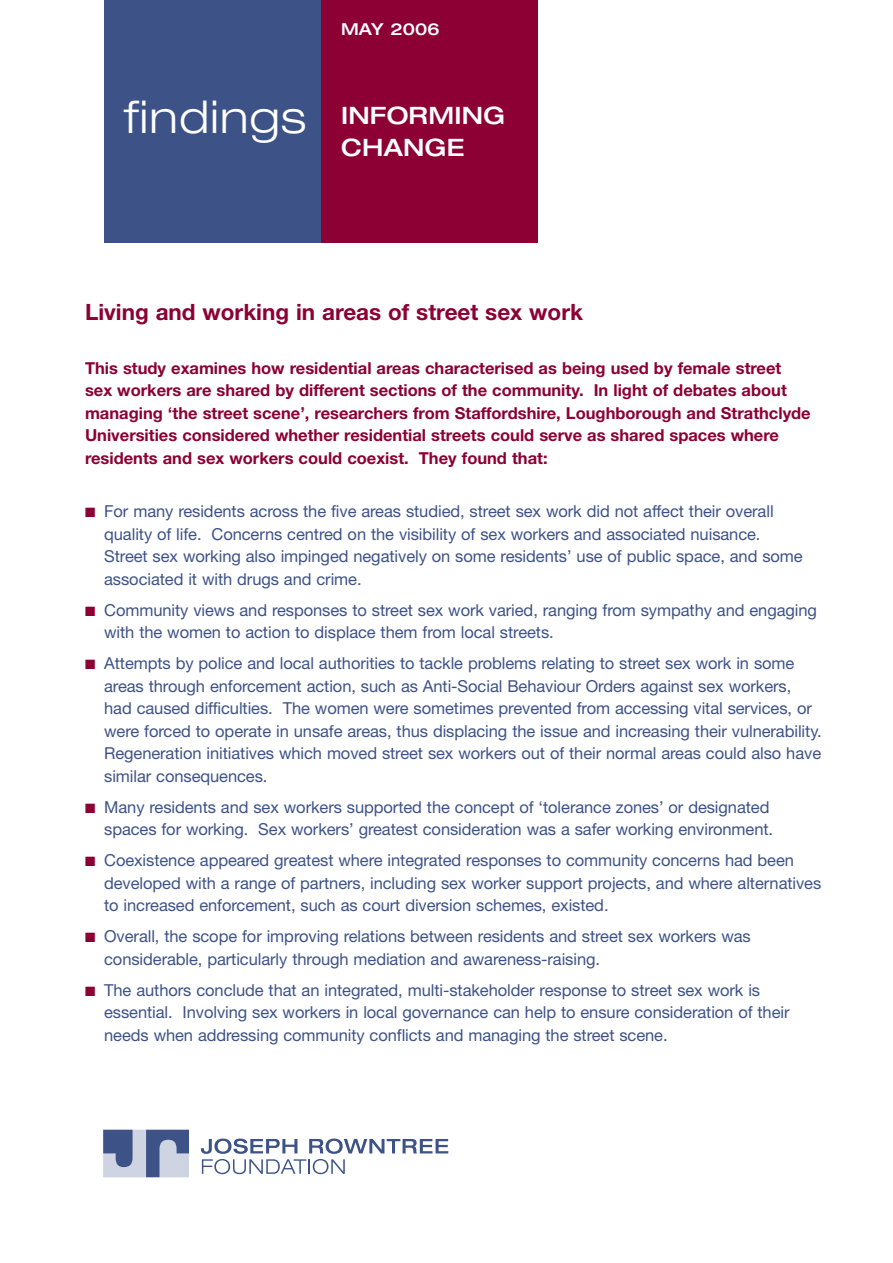
<style>
.page{position:relative;width:893px;height:1263px;background:#fff}
.page>*{position:absolute;margin:0;border:0;box-sizing:border-box;transform-origin:0 0}
.t1{font:300 expanded 45px "Helvetica Neue";letter-spacing:.03em;color:#fff}
.t2{font:500 expanded 24px/31.5px "Helvetica Neue";letter-spacing:.01em;color:#fff}
.t3{font:700 22.5px "Helvetica Neue";color:#8c0033}
.t4{font:16.5px/22.5px "Helvetica Neue";letter-spacing:-.005em;color:#3d5287}
.t5{font:700 16.5px/22.5px "Helvetica Neue";color:#8c0033}
.t6{font:500 expanded 16.5px "Helvetica Neue";letter-spacing:.01em;color:#fff}
.s1{color:#8c0033}
</style>
<div class="page">
<div style="left:104px;top:0;width:217px;height:242px;background:#3d5287"></div>
<div style="left:321px;top:0;width:217px;height:242px;background:#8c0033"></div>
<svg style="left:201px;top:1138px;width:247px;height:36px"></svg>
<svg style="left:103px;top:1130px;width:86px;height:47px;background:#8693b4"></svg>
<p class="t6" style="left:341px;top:19px;width:100px">MAY 2006</p>
<p class="t1" style="left:124px;top:90px;width:183px">findings</p>
<p class="t2" style="left:341px;top:100px;width:166px">INFORMING<br>CHANGE</p>
<p class="t3" style="left:85px;top:298px;width:499px">Living and working in areas of street sex work</p>
<p class="t5" style="left:85px;top:356px;width:727px">This study examines how residential areas characterised as being used by female street sex workers are shared by different sections of the community. In light of debates about managing ‘the street scene’, researchers from Staffordshire, Loughborough and Strathclyde Universities considered whether residential streets could serve as shared spaces where residents and sex workers could coexist. They found that:</p>
<p class="t4" style="left:104px;top:500px;width:700px;text-indent:-19px"><span class="s1">■</span> For many residents across the five areas studied, street sex work did not affect their overall quality of life. Concerns centred on the visibility of sex workers and associated nuisance.<br>Street sex working also impinged negatively on some residents’ use of public space, and some associated it with drugs and crime.</p>
<p class="t4" style="left:104px;top:598px;width:714px;text-indent:-19px"><span class="s1">■</span> Community views and responses to street sex work varied, ranging from sympathy and engaging with the women to action to displace them from local streets.</p>
<p class="t4" style="left:104px;top:652px;width:719px;text-indent:-19px"><span class="s1">■</span> Attempts by police and local authorities to tackle problems relating to street sex work in some areas through enforcement action, such as Anti-Social Behaviour Orders against sex workers, had caused difficulties. The women were sometimes prevented from accessing vital services, or were forced to operate in unsafe areas, thus displacing the issue and increasing their vulnerability.<br>Regeneration initiatives which moved street sex workers out of their normal areas could also have similar consequences.</p>
<p class="t4" style="left:85px;top:795px;width:690px;text-align:right"><span class="s1">■</span> Many residents and sex workers supported the concept of ‘tolerance zones’ or designated spaces for working. Sex workers’ greatest consideration was a safer working environment.</p>
<p class="t4" style="left:104px;top:849px;width:719px;text-indent:-19px"><span class="s1">■</span> Coexistence appeared greatest where integrated responses to community concerns had been developed with a range of partners, including sex worker support projects, and where alternatives to increased enforcement, such as court diversion schemes, existed.</p>
<p class="t4" style="left:104px;top:925px;width:648px;text-indent:-19px"><span class="s1">■</span> Overall, the scope for improving relations between residents and street sex workers was considerable, particularly through mediation and awareness-raising.</p>
<p class="t4" style="left:104px;top:978px;width:687px;text-indent:-19px"><span class="s1">■</span> The authors conclude that an integrated, multi-stakeholder response to street sex work is essential. Involving sex workers in local governance can help to ensure consideration of their needs when addressing community conflicts and managing the street scene.</p>
</div>
